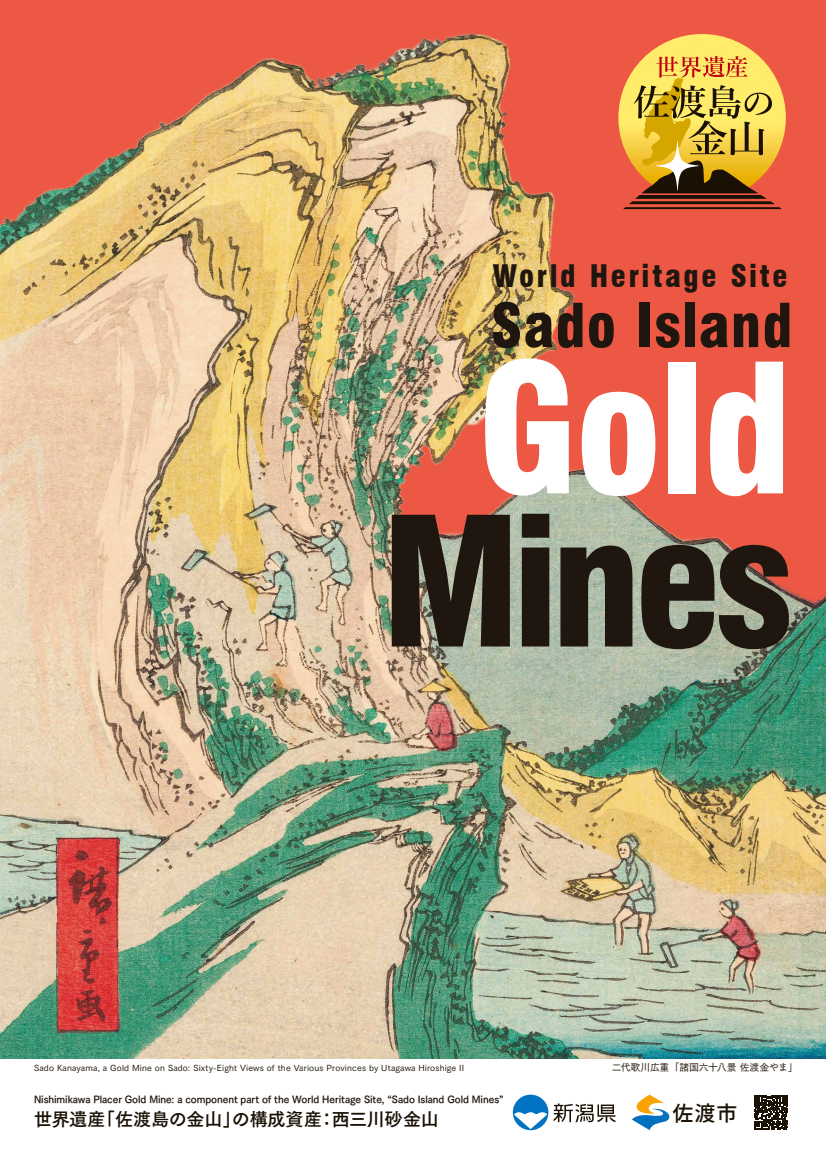
<style>
.page{position:relative;width:826px;height:1168px;background:#fff}
.page>*{position:absolute;margin:0;border:0;box-sizing:border-box;transform-origin:0 0}
.t1{font:900 condensed 175.2px "Swiss 721 BT";letter-spacing:-.045em;color:#1f170f}
.t2{font:900 condensed 175.2px "Swiss 721 BT";color:#fff}
.t3{font:900 condensed 58.96px "Swiss 721 BT";letter-spacing:.02em;color:#1f170f}
.t4{font:900 condensed 30.32px "Swiss 721 BT";letter-spacing:.085em;color:#1f170f}
.t5{font:20.92px "Corporate Logo Medium";color:#1a1004}
.t6{font:18.16px "Tsuku Go Pro B";letter-spacing:-.02em;color:#1a1004}
.t7{font:9.92px "Tsuku Go Pro B";letter-spacing:-.005em;color:#1a1004;scale:.95 1}
.t8{font:9.92px "Tsuku Go Pro M";letter-spacing:-.03em;color:#1a1004}
.t9{font:8.52px "Tsuku Go Pro M";letter-spacing:.02em;color:#1a1004}
</style>
<div class="page">
<img style="left:0;top:0;width:825px;height:1058px">
<svg style="left:513px;top:1095px;width:102px;height:35px"></svg>
<svg style="left:632px;top:1095px;width:38px;height:35px"></svg>
<svg style="left:754px;top:1095px;width:33px;height:34px"></svg>
<h3 class="t4" style="left:492px;top:258px;width:297px">World Heritage Site</h3>
<h2 class="t3" style="left:491px;top:290px;width:303px">Sado Island</h2>
<h1 class="t2" style="left:477px;top:325px;width:317px">Gold</h1>
<h1 class="t1" style="left:381px;top:478px;width:413px">Mines</h1>
<p class="t9" style="left:34px;top:1060px;width:431px">Sado Kanayama, a Gold Mine on Sado: Sixty-Eight Views of the Various Provinces by Utagawa Hiroshige II</p>
<p class="t8" style="left:611px;top:1059px;width:188px">二代歌川広重「諸国六十八景 佐渡金やま」</p>
<h3 class="t5" style="left:672px;top:1099px;width:66px">佐渡市</h3>
<p class="t7" style="left:34px;top:1091px;width:495px">Nishimikawa Placer Gold Mine: a component part of the World Heritage Site, “Sado Island Gold Mines”</p>
<h3 class="t6" style="left:34px;top:1103px;width:406px">世界遺産「佐渡島の金山」の構成資産：西三川砂金山</h3>
</div>
